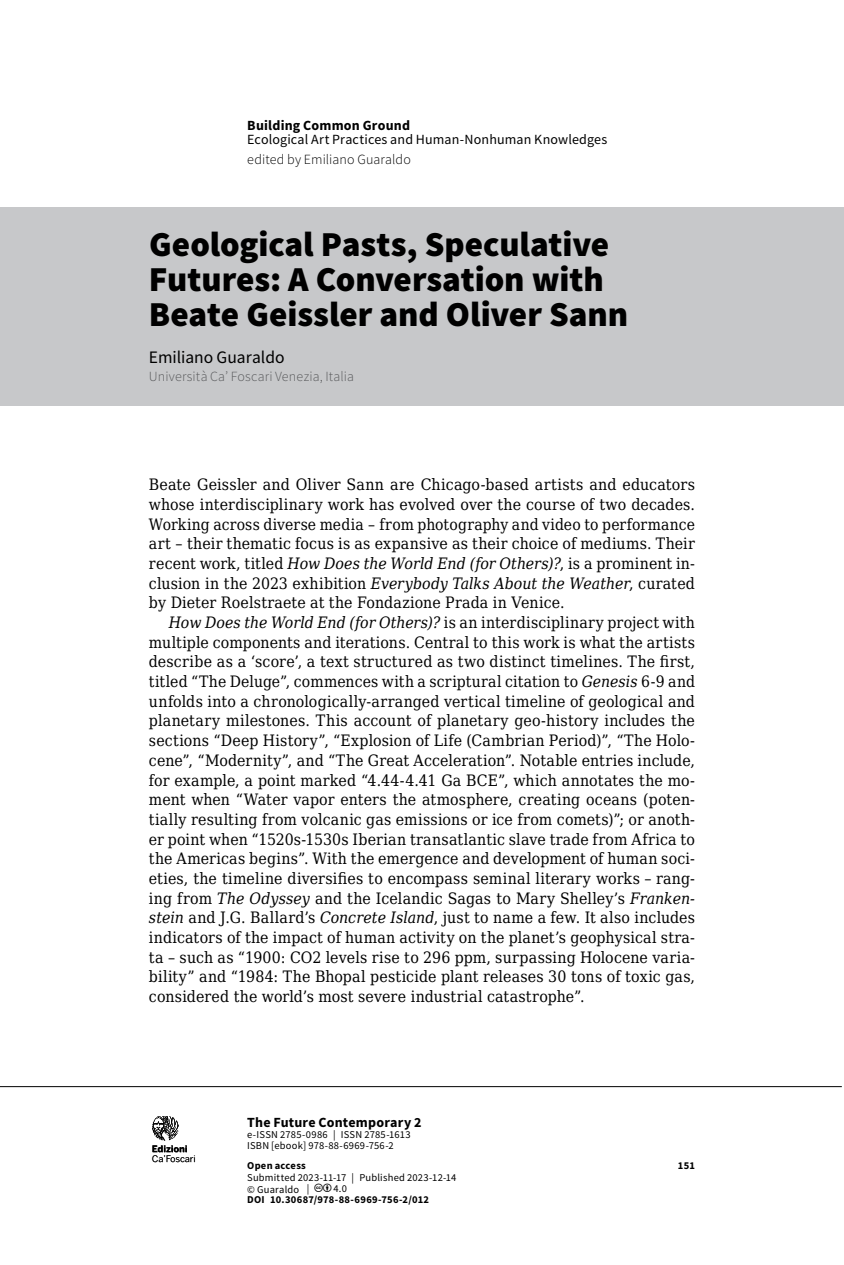
<style>
.page{position:relative;width:844px;height:1265px;background:#fff}
.page>*{position:absolute;margin:0;border:0;box-sizing:border-box;transform-origin:0 0}
.t1{font:900 35px/35px "Source Sans Pro";color:#000}
.t2{font:17.5px "Source Sans Pro";color:#000}
.t3{font:15.75px/19.6px "DejaVu Serif Condensed";letter-spacing:.01em;color:#000;text-align:justify}
.t4{font:14px "Source Sans Pro";letter-spacing:.01em;color:#000}
.t5{font:700 14px "Source Sans Pro";letter-spacing:.015em;color:#000}
.t6{font:300 14px "Source Sans Pro";letter-spacing:.01em;color:#58595b}
.t7{font:300 14px "Source Sans Pro";letter-spacing:.01em;color:#000}
.t8{font:10.5px/10.8px "Source Sans Pro";letter-spacing:.02em;color:#000}
.t9{font:700 10.5px "Source Sans Pro";letter-spacing:.025em;color:#000}
.t10{font:9.1px "Benton Sans";letter-spacing:-.01em;color:#000}
.t11{font:700 9.1px "Benton Sans";color:#000}
.s1{font-style:italic}
</style>
<div class="page">
<hr style="left:0;top:1086px;width:841px;height:1px;background:#000">
<svg style="left:152px;top:1116px;width:43px;height:46px"></svg>
<div style="left:0;top:207px;width:843px;height:198px;background:#c7c8ca"></div>
<p class="t5" style="left:247px;top:115px;width:164px">Building Common Ground</p>
<p class="t4" style="left:247px;top:131px;width:361px">Ecological Art Practices and Human-Nonhuman Knowledges</p>
<p class="t7" style="left:247px;top:150px;width:165px">edited by Emiliano Guaraldo</p>
<h1 class="t1" style="left:149px;top:226px;width:480px">Geological Pasts, Speculative<br>Futures: A Conversation with<br>Beate Geissler and Oliver Sann</h1>
<p class="t2" style="left:149px;top:347px;width:137px">Emiliano Guaraldo</p>
<p class="t6" style="left:149px;top:368px;width:206px">Università Ca’ Foscari Venezia, Italia</p>
<p class="t3" style="left:149px;top:474px;width:547px">Beate Geissler and Oliver Sann are Chicago-based artists and educators whose interdisciplinary work has evolved over the course of two decades.<br>Working across diverse media – from photography and video to performance art – their thematic focus is as expansive as their choice of mediums. Their recent work, titled <span class="s1">How Does the World End (for Others)?</span>, is a prominent in&shy;clusion in the 2023 exhibition <span class="s1">Everybody Talks About the Weather</span>, curated by Dieter Roelstraete at the Fondazione Prada in Venice.</p>
<p class="t3" style="left:149px;top:612px;width:547px;text-indent:20px"><span class="s1">How Does the World End (for Others)?</span> is an interdisciplinary project with multiple components and iterations. Central to this work is what the artists describe as a ‘score’, a text structured as two distinct timelines. The first, titled “The Deluge”, commences with a scriptural citation to <span class="s1">Genesis</span> 6‑9 and unfolds into a chronologically-arranged vertical timeline of geological and planetary milestones. This account of planetary geo-history includes the sections “Deep History”, “Explosion of Life (Cambrian Period)”, “The Holo&shy;cene”, “Modernity”, and “The Great Acceleration”. Notable entries include, for example, a point marked “4.44‑4.41 Ga BCE”, which annotates the mo&shy;ment when “Water vapor enters the atmosphere, creating oceans (poten&shy;tially resulting from volcanic gas emissions or ice from comets)”; or anoth&shy;er point when “1520s-1530s Iberian transatlantic slave trade from Africa to the Americas begins”. With the emergence and development of human soci&shy;eties, the timeline diversifies to encompass seminal literary works – rang&shy;ing from <span class="s1">The Odyssey</span> and the Icelandic Sagas to Mary Shelley’s <span class="s1">Franken&shy;stein</span> and J.G. Ballard’s <span class="s1">Concrete Island</span>, just to name a few. It also includes indicators of the impact of human activity on the planet’s geophysical stra&shy;ta – such as “1900: CO2 levels rise to 296 ppm, surpassing Holocene varia&shy;bility” and “1984: The Bhopal pesticide plant releases 30 tons of toxic gas, considered the world’s most severe industrial catastrophe”.</p>
<p class="t11" style="left:152px;top:1144px;width:37px">Edizioni</p>
<p class="t10" style="left:152px;top:1153px;width:45px">Ca’Foscari</p>
<p class="t5" style="left:247px;top:1112px;width:176px">The Future Contemporary 2</p>
<p class="t8" style="left:247px;top:1129px;width:165px">e-ISSN 2785‑0986 | ISSN 2785‑1613<br>ISBN [ebook] 978‑88‑6969‑756‑2</p>
<p class="t9" style="left:247px;top:1159px;width:60px">Open access</p>
<p class="t9" style="left:677px;top:1159px;width:19px">151</p>
<p class="t8" style="left:247px;top:1171px;width:211px;line-height:12.2px">Submitted 2023‑11‑17 | Published 2023-12-14 © Guaraldo |</p>
<p class="t8" style="left:333px;top:1183px;width:15px">4.0</p>
<p class="t9" style="left:247px;top:1193px;width:183px">DOI 10.30687/978‑88‑6969‑756‑2/012</p>
</div>
